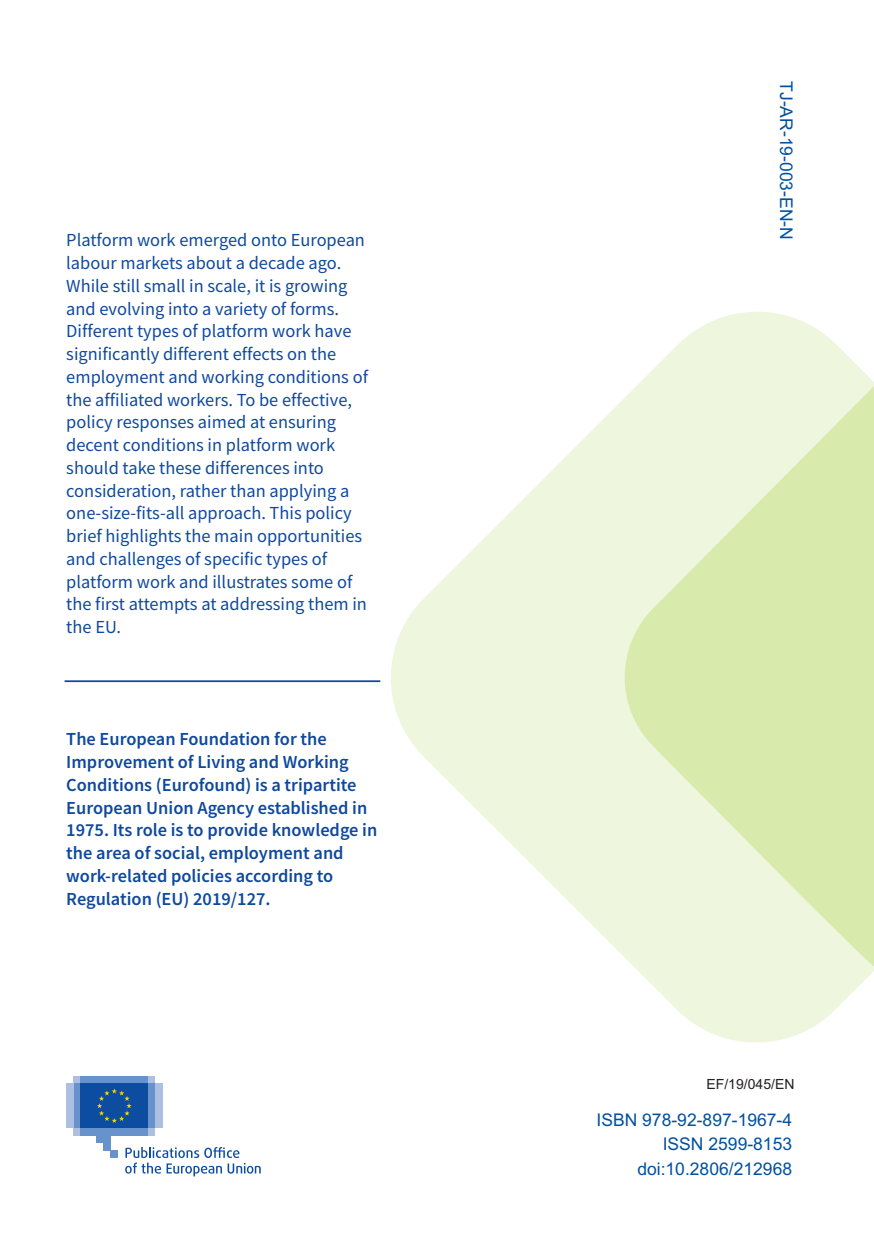
<style>
.page{position:relative;width:874px;height:1241px;background:#fff}
.page>*{position:absolute;margin:0;border:0;box-sizing:border-box;transform-origin:0 0}
.t1{font:18.38px/22.8px "Source Sans Pro";color:#0f499d}
.t2{font:600 18.38px/22.8px "Source Sans Pro";color:#0f499d}
.t3{font:17.5px "Arial";color:#01509f}
.t4{font:14px "Arial";color:#231f20}
</style>
<div class="page">
<svg style="left:380px;top:312px;width:493px;height:731px"></svg>
<svg style="left:624px;top:385px;width:249px;height:583px;background:#e2efc2"></svg>
<div style="left:73px;top:1127px;width:82px;height:8px;background:#adc0e2"></div>
<div style="left:73px;top:1075px;width:82px;height:8px;background:#adc0e2"></div>
<div style="left:81px;top:1075px;width:67px;height:8px;background:#6892cc"></div>
<div style="left:81px;top:1127px;width:67px;height:8px;background:#6892cc"></div>
<div style="left:148px;top:1083px;width:7px;height:44px;background:#6892cc"></div>
<div style="left:155px;top:1083px;width:8px;height:44px;background:#adc0e2"></div>
<div style="left:73px;top:1083px;width:8px;height:44px;background:#6892cc"></div>
<div style="left:66px;top:1083px;width:7px;height:44px;background:#adc0e2"></div>
<div style="left:96px;top:1127px;width:14px;height:15px;background:#6892cc"></div>
<div style="left:103px;top:1127px;width:7px;height:23px;background:#6892cc"></div>
<div style="left:110px;top:1150px;width:8px;height:7px;background:#6892cc"></div>
<div style="left:81px;top:1083px;width:67px;height:44px;background:#0d4da1"></div>
<svg style="left:97px;top:1088px;width:35px;height:34px"></svg>
<svg style="left:125px;top:1147px;width:135px;height:29px"></svg>
<hr style="left:64px;top:680px;width:316px;height:2px;background:#0f499d">
<p class="t1" style="left:66px;top:230px;width:303px">Platform work emerged onto European labour markets about a decade ago.<br>While still small in scale, it is growing and evolving into a variety of forms.<br>Different types of platform work have significantly different effects on the employment and working conditions of the affiliated workers. To be effective, policy responses aimed at ensuring decent conditions in platform work should take these differences into consideration, rather than applying a one-size-fits-all approach. This policy brief highlights the main opportunities and challenges of specific types of platform work and illustrates some of the first attempts at addressing them in the EU.</p>
<p class="t2" style="left:66px;top:729px;width:312px">The European Foundation for the Improvement of Living and Working Conditions (Eurofound) is a tripartite European Union Agency established in 1975. Its role is to provide knowledge in the area of social, employment and work-related policies according to Regulation (EU) 2019/127.</p>
<p class="t3" style="left:795px;top:81px;width:160px;rotate:90deg">TJ-AR-19-003-EN-N</p>
<p class="t4" style="left:706px;top:1076px;width:89px">EF/19/045/EN</p>
<p class="t3" style="left:596px;top:1109px;width:197px">ISBN 978-92-897-1967-4</p>
<p class="t3" style="left:662px;top:1133px;width:131px">ISSN 2599-8153</p>
<p class="t3" style="left:637px;top:1158px;width:156px">doi:10.2806/212968</p>
</div>
